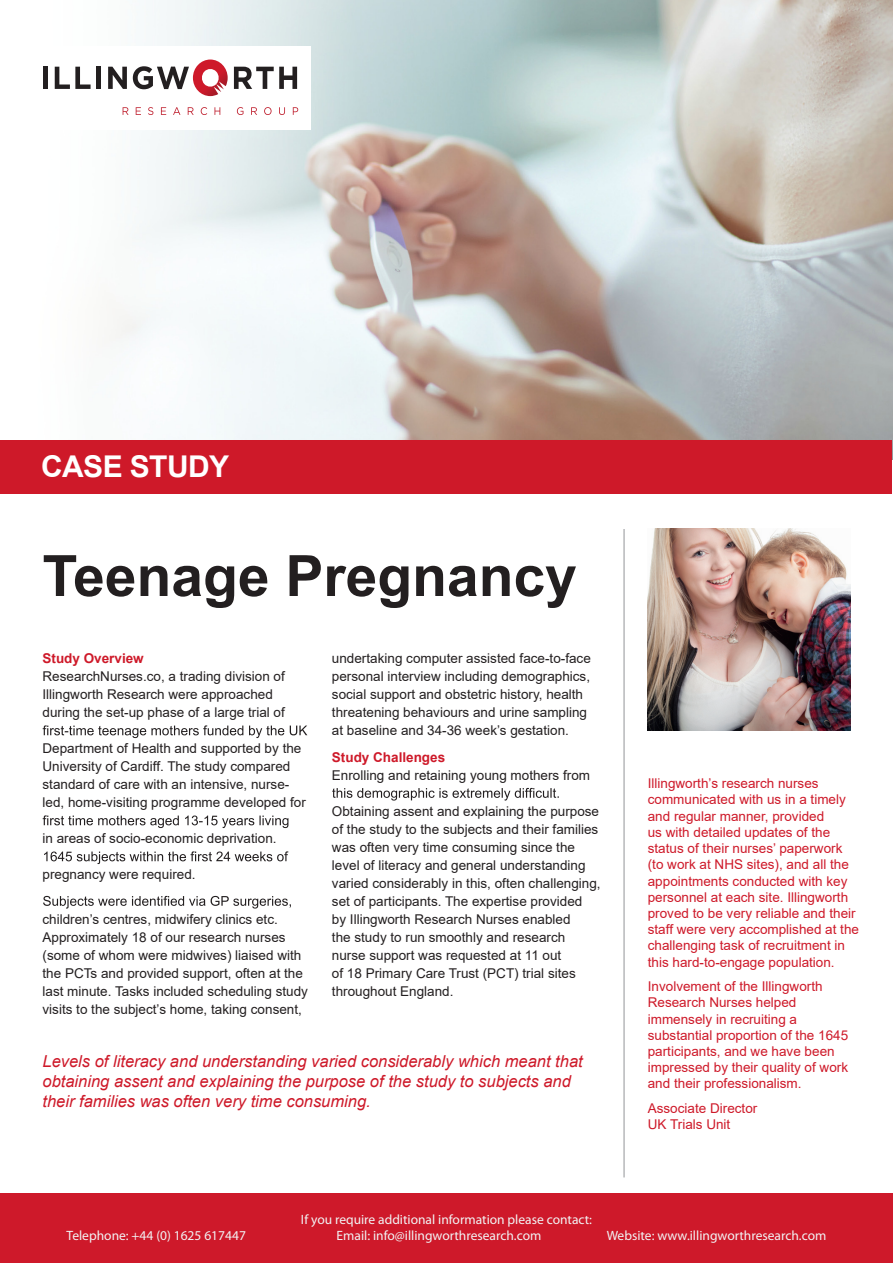
<style>
.page{position:relative;width:893px;height:1263px;background:#fff}
.page>*{position:absolute;margin:0;border:0;box-sizing:border-box;transform-origin:0 0}
.t1{font:700 57px "Arial";color:#231f20}
.t2{font:700 30px "Arial";letter-spacing:-.02em;color:#fff}
.t3{font:italic 16.5px/19.8px "Arial";color:#ce1929}
.t4{font:13.5px/18px "Arial";color:#231f20}
.t5{font:13.5px/16.2px "Arial";color:#ce1929}
.t6{font:13.5px "Myriad Pro";color:#f2f3f4}
.t7{font:700 13.5px "Arial";color:#ce1929}
</style>
<div class="page">
<img style="left:109px;top:0;width:784px;height:460px">
<hr style="left:624px;top:529px;width:1px;height:648px;background:#939598">
<svg style="left:43px;top:725px;width:264px;height:13px"></svg>
<svg style="left:43px;top:815px;width:245px;height:13px"></svg>
<svg style="left:44px;top:851px;width:244px;height:13px"></svg>
<svg style="left:43px;top:896px;width:248px;height:12px"></svg>
<svg style="left:332px;top:788px;width:227px;height:12px"></svg>
<img style="left:648px;top:528px;width:202px;height:203px">
<div style="left:0;top:440px;width:892px;height:53px;background:#ce1929"></div>
<div style="left:0;top:1194px;width:893px;height:69px;background:#ce192a"></div>
<div style="left:30px;top:46px;width:281px;height:83px;background:#fff"></div>
<svg style="left:123px;top:107px;width:6px;height:8px"></svg>
<svg style="left:136px;top:107px;width:5px;height:8px"></svg>
<svg style="left:148px;top:107px;width:5px;height:8px"></svg>
<svg style="left:161px;top:107px;width:5px;height:8px"></svg>
<svg style="left:173px;top:107px;width:7px;height:8px"></svg>
<svg style="left:188px;top:107px;width:6px;height:8px"></svg>
<svg style="left:201px;top:107px;width:6px;height:8px"></svg>
<svg style="left:215px;top:107px;width:5px;height:8px"></svg>
<svg style="left:237px;top:107px;width:6px;height:8px"></svg>
<svg style="left:251px;top:107px;width:6px;height:8px"></svg>
<svg style="left:264px;top:107px;width:8px;height:8px"></svg>
<svg style="left:279px;top:107px;width:6px;height:8px"></svg>
<svg style="left:293px;top:107px;width:5px;height:8px"></svg>
<hr style="left:43px;top:67px;width:4px;height:22px;background:#231f20">
<svg style="left:55px;top:67px;width:36px;height:22px"></svg>
<div style="left:96px;top:67px;width:5px;height:22px;background:#231f20"></div>
<svg style="left:108px;top:67px;width:19px;height:22px"></svg>
<svg style="left:133px;top:60px;width:95px;height:36px"></svg>
<svg style="left:234px;top:67px;width:63px;height:22px"></svg>
<h2 class="t2" style="left:41px;top:445px;width:190px">CASE STUDY</h2>
<h1 class="t1" style="left:43px;top:536px;width:536px">Teenage Pregnancy</h1>
<p class="t7" style="left:43px;top:649px;width:103px">Study Overview</p>
<p class="t4" style="left:43px;top:667px;width:244px">ResearchNurses.co, a trading division of<br>Illingworth Research were approached during the set-up phase of a large trial of</p>
<p class="t4" style="left:43px;top:739px;width:265px">Department of Health and supported by the University of Cardiff. The study compared standard of care with an intensive, nurse&shy;led, home-visiting programme developed for</p>
<p class="t4" style="left:43px;top:829px;width:236px">in areas of socio-economic deprivation.</p>
<p class="t4" style="left:43px;top:865px;width:155px">pregnancy were required.</p>
<p class="t4" style="left:43px;top:910px;width:267px">children’s centres, midwifery clinics etc.<br>Approximately 18 of our research nurses (some of whom were midwives) liaised with the PCTs and provided support, often at the last minute. Tasks included scheduling study visits to the subject’s home, taking consent,</p>
<p class="t4" style="left:332px;top:649px;width:260px">undertaking computer assisted face-to-face personal interview including demographics, social support and obstetric history, health threatening behaviours and urine sampling at baseline and 34-36 week’s gestation.</p>
<p class="t7" style="left:332px;top:747px;width:115px">Study Challenges</p>
<p class="t4" style="left:332px;top:766px;width:260px">Enrolling and retaining young mothers from</p>
<p class="t4" style="left:332px;top:802px;width:270px">Obtaining assent and explaining the purpose of the study to the subjects and their families was often very time consuming since the level of literacy and general understanding varied considerably in this, often challenging, set of participants. The expertise provided<br>by Illingworth Research Nurses enabled<br>the study to run smoothly and research nurse support was requested at 11 out<br>of 18 Primary Care Trust (PCT) trial sites throughout England.</p>
<p class="t3" style="left:43px;top:1052px;width:542px">Levels of literacy and understanding varied considerably which meant that obtaining assent and explaining the purpose of the study to subjects and their families was often very time consuming.</p>
<p class="t6" style="left:301px;top:1211px;width:293px">If you require additional information please contact:</p>
<p class="t5" style="left:648px;top:775px;width:213px">Illingworth’s research nurses communicated with us in a timely and regular manner, provided<br>us with detailed updates of the status of their nurses’ paperwork (to work at NHS sites), and all the appointments conducted with key personnel at each site. Illingworth proved to be very reliable and their staff were very accomplished at the challenging task of recruitment in this hard-to-engage population.</p>
<p class="t5" style="left:648px;top:978px;width:202px">Involvement of the Illingworth<br>Research Nurses helped immensely in recruiting a substantial proportion of the 1645 participants, and we have been impressed by their quality of work and their professionalism.</p>
<p class="t5" style="left:648px;top:1100px;width:111px">Associate Director<br>UK Trials Unit</p>
<p class="t6" style="left:67px;top:1227px;width:181px">Telephone: +44 (0) 1625 617447</p>
<p class="t6" style="left:337px;top:1227px;width:206px">Email: info@illingworthresearch.com</p>
<p class="t6" style="left:607px;top:1227px;width:221px">Website: www.illingworthresearch.com</p>
</div>
